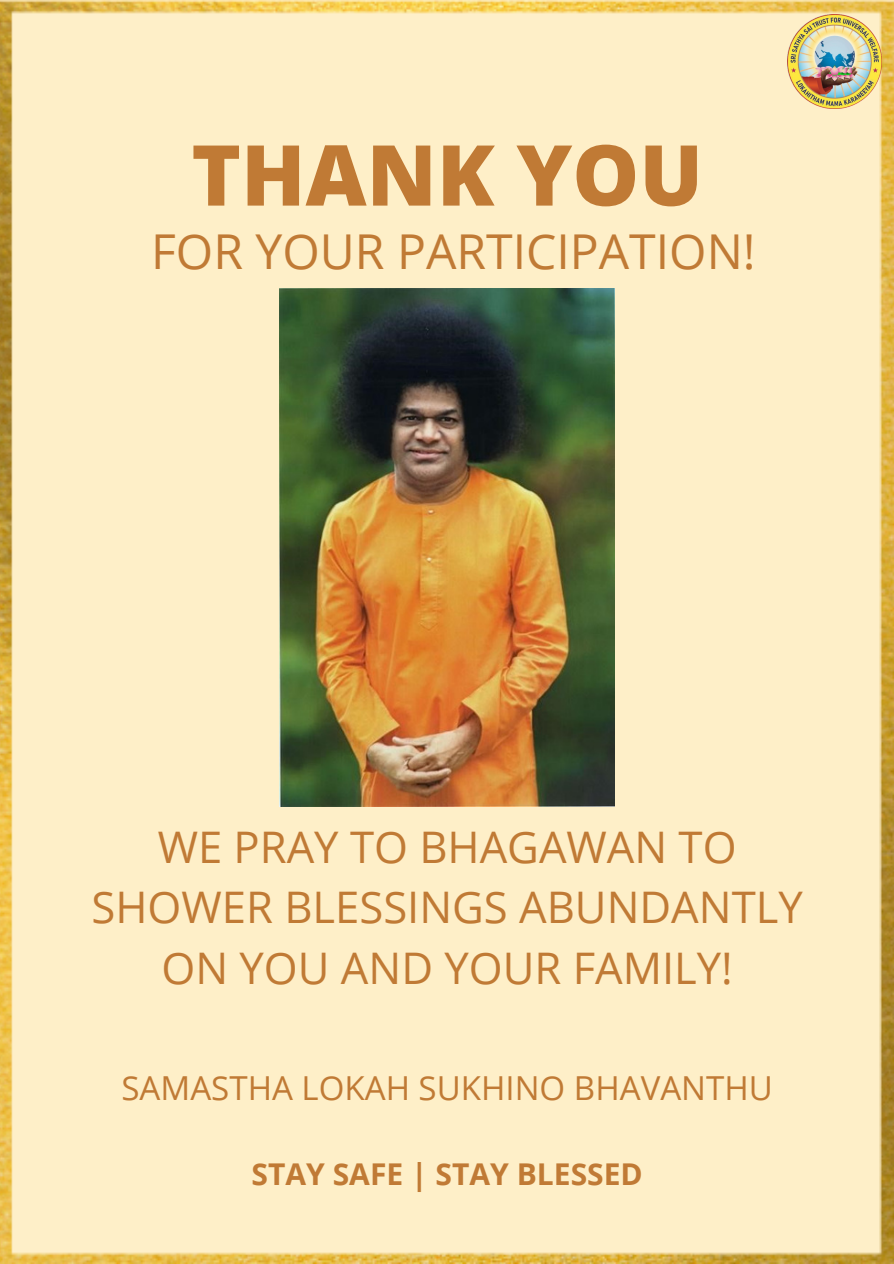
<style>
.page{position:relative;width:894px;height:1264px;background:#fff}
.page>*{position:absolute;margin:0;border:0;box-sizing:border-box;transform-origin:0 0}
.t1{font:800 84px "Open Sans";color:#c07a35}
.t2{font:48px "Open Sans";color:#c07a35}
.t3{font:43.5px/60.8px "Open Sans";color:#c07a35;text-align:center}
.t4{font:33px "Open Sans";color:#c07a35}
.t5{font:700 30px "Open Sans";color:#c07a35}
</style>
<div class="page">
<div style="left:0;top:0;width:893px;height:1263px;background:#feefc8"></div>
<img style="left:279px;top:288px;width:335px;height:518px">
<img style="left:787px;top:14px;width:94px;height:95px">
<p class="t1" style="left:191px;top:116px;width:513px">THANK YOU</p>
<p class="t2" style="left:151px;top:218px;width:606px">FOR YOUR PARTICIPATION!</p>
<p class="t3" style="left:92px;top:815px;width:712px">WE PRAY TO BHAGAWAN TO<br>SHOWER BLESSINGS ABUNDANTLY<br>ON YOU AND YOUR FAMILY!</p>
<p class="t4" style="left:121px;top:1065px;width:652px">SAMASTHA LOKAH SUKHINO BHAVANTHU</p>
<p class="t5" style="left:251px;top:1152px;width:392px">STAY SAFE | STAY BLESSED</p>
</div>
